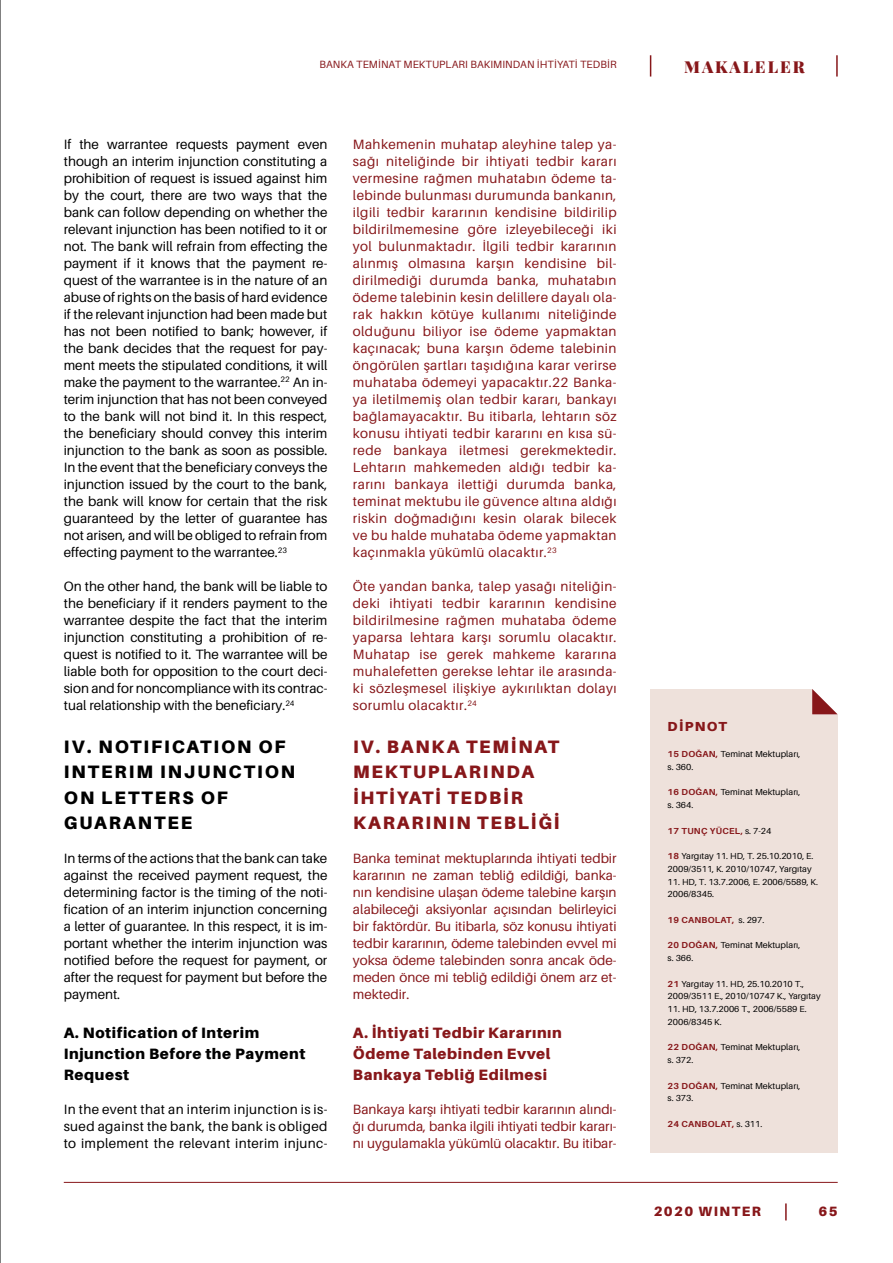
<style>
.page{position:relative;width:893px;height:1263px;background:#fff}
.page>*{position:absolute;margin:0;border:0;box-sizing:border-box;transform-origin:0 0}
.t1{font:900 18px/25.5px "Aileron";letter-spacing:.1em;color:#87171a}
.t2{font:900 18px/25.5px "Aileron";letter-spacing:.11em;color:#000}
.t3{font:900 16.5px "Playfair Display";letter-spacing:.12em;color:#87171a}
.t4{font:900 15px/21.3px "Aileron";letter-spacing:.04em;color:#87171a}
.t5{font:900 15px/21.3px "Aileron";letter-spacing:.04em;color:#000}
.t6{font:13.5px/17px "Aileron";color:#000;text-align:justify}
.t7{font:13.5px/17px "Aileron";letter-spacing:.02em;color:#87171a;text-align:justify}
.t8{font:900 13.5px "Aileron";letter-spacing:.11em;color:#87171a}
.t9{font:900 13.05px "Aileron";letter-spacing:.1em;color:#87171a}
.t10{font:10.5px "Aileron";letter-spacing:.01em;color:#87171a}
.t11{font:8.7px/12.8px "Aileron";color:#000}
.t12{font:700 8.7px "Aileron";letter-spacing:.03em;color:#87171a}
.s1{font-weight:700;color:#87171a}
.s2{font-weight:400;color:#000}
</style>
<div class="page">
<hr style="left:64px;top:1182px;width:774px;height:1px;background:#87171a">
<svg style="left:785px;top:1203px;width:2px;height:17px"></svg>
<svg style="left:650px;top:55px;width:1px;height:22px"></svg>
<hr style="left:836px;top:55px;width:2px;height:22px;background:#87171a">
<hr style="left:0;top:0;width:1px;height:1263px;background:#000">
<div style="left:651px;top:689px;width:187px;height:463px;background:#eee1db"></div>
<svg style="left:812px;top:689px;width:26px;height:25px"></svg>
<p class="t10" style="left:319px;top:59px;width:299px">BANKA TEMİNAT MEKTUPLARI BAKIMINDAN İHTİYATİ TEDBİR</p>
<p class="t6" style="left:64px;top:136px;width:265px">If the warrantee requests payment even though an interim injunction constituting a prohibition of request is issued against him by the court, there are two ways that the bank can follow depending on whether the relevant injunction has been notified to it or not. The bank will refrain from effecting the payment if it knows that the payment re&shy;quest of the warrantee is in the nature of an abuse of rights on the basis of hard evidence if the relevant injunction had been made but has not been notified to bank; however, if the bank decides that the request for pay&shy;ment meets the stipulated conditions, it will make the payment to the warrantee.<sup>22</sup> An in&shy;terim injunction that has not been conveyed to the bank will not bind it. In this respect, the beneficiary should convey this interim injunction to the bank as soon as possible.<br>In the event that the beneficiary conveys the injunction issued by the court to the bank, the bank will know for certain that the risk guaranteed by the letter of guarantee has not arisen, and will be obliged to refrain from effecting payment to the warrantee.<sup>23</sup></p>
<p class="t6" style="left:64px;top:578px;width:265px">On the other hand, the bank will be liable to the beneficiary if it renders payment to the warrantee despite the fact that the interim injunction constituting a prohibition of re&shy;quest is notified to it. The warrantee will be liable both for opposition to the court deci&shy;sion and for noncompliance with its contrac&shy;tual relationship with the beneficiary.<sup>24</sup></p>
<h1 class="t2" style="left:64px;top:733px;width:233px">IV. NOTIFICATION OF<br>INTERIM INJUNCTION<br>ON LETTERS OF<br>GUARANTEE</h1>
<p class="t6" style="left:64px;top:850px;width:265px">In terms of the actions that the bank can take against the received payment request, the determining factor is the timing of the noti&shy;fication of an interim injunction concerning a letter of guarantee. In this respect, it is im&shy;portant whether the interim injunction was notified before the request for payment, or after the request for payment but before the payment.</p>
<p class="t5" style="left:64px;top:1022px;width:243px">A. Notification of Interim<br>Injunction Before the Payment<br>Request</p>
<p class="t6" style="left:64px;top:1101px;width:265px">In the event that an interim injunction is is&shy;sued against the bank, the bank is obliged to implement the relevant interim injunc-</p>
<p class="t7" style="left:353px;top:136px;width:265px">Mahkemenin muhatap aleyhine talep ya&shy;sağı niteliğinde bir ihtiyati tedbir kararı vermesine rağmen muhatabın ödeme ta&shy;lebinde bulunması durumunda bankanın, ilgili tedbir kararının kendisine bildirilip bildirilmemesine göre izleyebileceği iki yol bulunmaktadır. İlgili tedbir kararının alınmış olmasına karşın kendisine bil&shy;dirilmediği durumda banka, muhatabın ödeme talebinin kesin delillere dayalı ola&shy;rak hakkın kötüye kullanımı niteliğinde olduğunu biliyor ise ödeme yapmaktan kaçınacak; buna karşın ödeme talebinin öngörülen şartları taşıdığına karar verirse muhataba ödemeyi yapacaktır.22 Banka&shy;ya iletilmemiş olan tedbir kararı, bankayı bağlamayacaktır. Bu itibarla, lehtarın söz konusu ihtiyati tedbir kararını en kısa sü&shy;rede bankaya iletmesi gerekmektedir.<br>Lehtarın mahkemeden aldığı tedbir ka&shy;rarını bankaya ilettiği durumda banka, teminat mektubu ile güvence altına aldığı riskin doğmadığını kesin olarak bilecek ve bu halde muhataba ödeme yapmaktan kaçınmakla yükümlü olacaktır.<sup>23</sup></p>
<p class="t7" style="left:353px;top:578px;width:265px">Öte yandan banka, talep yasağı niteliğin&shy;deki ihtiyati tedbir kararının kendisine bildirilmesine rağmen muhataba ödeme yaparsa lehtara karşı sorumlu olacaktır.<br>Muhatap ise gerek mahkeme kararına muhalefetten gerekse lehtar ile arasında&shy;ki sözleşmesel ilişkiye aykırılıktan dolayı sorumlu olacaktır.<sup>24</sup></p>
<h1 class="t1" style="left:353px;top:733px;width:208px">IV. BANKA TEMİNAT<br>MEKTUPLARINDA<br>İHTİYATİ TEDBİR<br>KARARININ TEBLİĞİ</h1>
<p class="t7" style="left:353px;top:850px;width:265px">Banka teminat mektuplarında ihtiyati tedbir kararının ne zaman tebliğ edildiği, banka&shy;nın kendisine ulaşan ödeme talebine karşın alabileceği aksiyonlar açısından belirleyici bir faktördür. Bu itibarla, söz konusu ihtiyati tedbir kararının, ödeme talebinden evvel mi yoksa ödeme talebinden sonra ancak öde&shy;meden önce mi tebliğ edildiği önem arz et&shy;mektedir.</p>
<p class="t4" style="left:353px;top:1022px;width:210px">A. İhtiyati Tedbir Kararının<br>Ödeme Talebinden Evvel<br>Bankaya Tebliğ Edilmesi</p>
<p class="t7" style="left:353px;top:1101px;width:265px">Bankaya karşı ihtiyati tedbir kararının alındı&shy;ğı durumda, banka ilgili ihtiyati tedbir kararı&shy;nı uygulamakla yükümlü olacaktır. Bu itibar-</p>
<p class="t3" style="left:684px;top:54px;width:122px">MAKALELER</p>
<p class="t9" style="left:668px;top:719px;width:61px">DİPNOT</p>
<p class="t11" style="left:668px;top:748px;width:134px"><span class="s1">15 DOĞAN,</span> Teminat Mektupları, s. 360.</p>
<p class="t11" style="left:668px;top:786px;width:134px"><span class="s1">16 DOĞAN,</span> Teminat Mektupları, s. 364.</p>
<p class="t12" style="left:668px;top:826px;width:105px">17 TUNÇ YÜCEL, <span class="s2">s. 7-24</span></p>
<p class="t11" style="left:668px;top:850px;width:147px"><span class="s1">18</span> Yargıtay 11. HD, T. 25.10.2010, E.<br>2009/3511, K. 2010/10747, Yargıtay</p>
<p class="t11" style="left:668px;top:875px;width:152px">11. HD, T. 13.7.2006, E. 2006/5589, K.<br>2006/8345.</p>
<p class="t12" style="left:668px;top:915px;width:98px">19 CANBOLAT, <span class="s2">s. 297.</span></p>
<p class="t11" style="left:668px;top:939px;width:134px"><span class="s1">20 DOĞAN,</span> Teminat Mektupları, s. 366.</p>
<p class="t11" style="left:668px;top:977px;width:155px"><span class="s1">21</span> Yargıtay 11. HD, 25.10.2010 T.,<br>2009/3511 E., 2010/10747 K., Yargıtay</p>
<p class="t11" style="left:668px;top:1003px;width:141px">11. HD, 13.7.2006 T., 2006/5589 E.<br>2006/8345 K.</p>
<p class="t11" style="left:668px;top:1041px;width:134px"><span class="s1">22 DOĞAN,</span> Teminat Mektupları, s. 372.</p>
<p class="t11" style="left:668px;top:1079px;width:134px"><span class="s1">23 DOĞAN,</span> Teminat Mektupları, s. 373.</p>
<p class="t12" style="left:668px;top:1119px;width:96px">24 CANBOLAT, <span class="s2">s. 311.</span></p>
<p class="t8" style="left:654px;top:1203px;width:109px">2020 WINTER</p>
<p class="t8" style="left:818px;top:1203px;width:21px">65</p>
</div>
